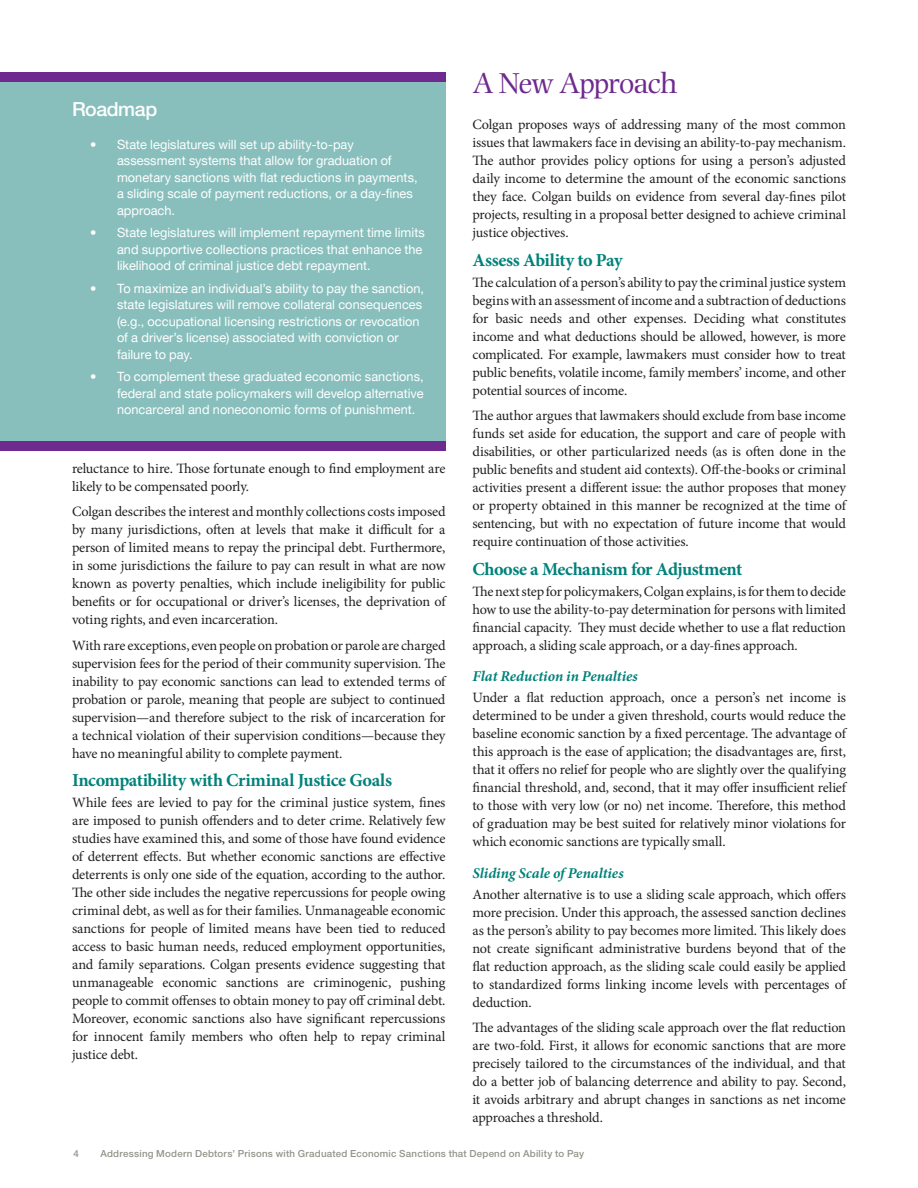
<style>
.page{position:relative;width:918px;height:1188px;background:#fff}
.page>*{position:absolute;margin:0;border:0;box-sizing:border-box;transform-origin:0 0}
.t1{font:30px "Photina MT Std";letter-spacing:-.035em;color:#6e2a8e}
.t2{font:500 19.5px "Helvetica Neue LT Std";letter-spacing:-.02em;color:#fff}
.t3{font:700 18.3px "Minion Pro";letter-spacing:-.02em;color:#00827a}
.t4{font:italic 700 15px "Minion Pro";color:#00827a}
.t5{font:14.25px/18px "Minion Pro";letter-spacing:-.015em;color:#231f20;text-align:justify}
.t6{font:12.75px/16.5px "Helvetica Neue LT Pro";letter-spacing:.005em;color:#fff}
.t7{font:500 9.75px "Helvetica Neue LT Std";letter-spacing:.02em;color:#94948a}
</style>
<div class="page">
<div style="left:0;top:81px;width:445px;height:360px;background:#88bfbd"></div>
<div style="left:0;top:441px;width:445px;height:9px;background:#6e2a8e"></div>
<div style="left:0;top:72px;width:445px;height:9px;background:#6e2a8e"></div>
<h2 class="t2" style="left:72px;top:97px;width:87px">Roadmap</h2>
<p class="t6" style="left:117px;top:136px;width:302px;text-indent:-27px">• State legislatures will set up ability-to-pay assessment systems that allow for graduation of monetary sanctions with flat reductions in payments, a sliding scale of payment reductions, or a day-fines approach.</p>
<p class="t6" style="left:117px;top:224px;width:309px;text-indent:-27px">• State legislatures will implement repayment time limits and supportive collections practices that enhance the likelihood of criminal justice debt repayment.</p>
<p class="t6" style="left:117px;top:280px;width:309px;text-indent:-27px">• To maximize an individual’s ability to pay the sanction, state legislatures will remove collateral consequences (e.g., occupational licensing restrictions or revocation of a driver’s license) associated with conviction or failure to pay.</p>
<p class="t6" style="left:117px;top:368px;width:308px;text-align:justify;text-indent:-27px">• To complement these graduated economic sanctions, federal and state policymakers will develop alternative noncarceral and noneconomic forms of punishment.</p>
<p class="t5" style="left:72px;top:459px;width:375px">reluctance to hire. Those fortunate enough to find employment are likely to be compensated poorly.</p>
<p class="t5" style="left:72px;top:503px;width:375px">Colgan describes the interest and monthly collections costs imposed by many jurisdictions, often at levels that make it difficult for a person of limited means to repay the principal debt. Furthermore, in some jurisdictions the failure to pay can result in what are now known as poverty penalties, which include ineligibility for public benefits or for occupational or driver’s licenses, the deprivation of voting rights, and even incarceration.</p>
<p class="t5" style="left:72px;top:636px;width:375px">With rare exceptions, even people on probation or parole are charged supervision fees for the period of their community supervision. The inability to pay economic sanctions can lead to extended terms of probation or parole, meaning that people are subject to continued supervision—and therefore subject to the risk of incarceration for a technical violation of their supervision conditions—because they have no meaningful ability to complete payment.</p>
<p class="t3" style="left:72px;top:768px;width:322px">Incompatibility with Criminal Justice Goals</p>
<p class="t5" style="left:72px;top:794px;width:375px">While fees are levied to pay for the criminal justice system, fines are imposed to punish offenders and to deter crime. Relatively few studies have examined this, and some of those have found evidence of deterrent effects. But whether economic sanctions are effective deterrents is only one side of the equation, according to the author.<br>The other side includes the negative repercussions for people owing criminal debt, as well as for their families. Unmanageable economic sanctions for people of limited means have been tied to reduced access to basic human needs, reduced employment opportunities, and family separations. Colgan presents evidence suggesting that unmanageable economic sanctions are criminogenic, pushing people to commit offenses to obtain money to pay off criminal debt.<br>Moreover, economic sanctions also have significant repercussions for innocent family members who often help to repay criminal justice debt.</p>
<h1 class="t1" style="left:472px;top:66px;width:207px">A New Approach</h1>
<p class="t5" style="left:472px;top:116px;width:375px">Colgan proposes ways of addressing many of the most common issues that lawmakers face in devising an ability-to-pay mechanism.<br>The author provides policy options for using a person’s adjusted daily income to determine the amount of the economic sanctions they face. Colgan builds on evidence from several day-fines pilot projects, resulting in a proposal better designed to achieve criminal justice objectives.</p>
<p class="t3" style="left:472px;top:247px;width:152px">Assess Ability to Pay</p>
<p class="t5" style="left:472px;top:273px;width:375px">The calculation of a person’s ability to pay the criminal justice system begins with an assessment of income and a subtraction of deductions for basic needs and other expenses. Deciding what constitutes income and what deductions should be allowed, however, is more complicated. For example, lawmakers must consider how to treat public benefits, volatile income, family members’ income, and other potential sources of income.</p>
<p class="t5" style="left:472px;top:407px;width:375px">The author argues that lawmakers should exclude from base income funds set aside for education, the support and care of people with disabilities, or other particularized needs (as is often done in the public benefits and student aid contexts). Off-the-books or criminal activities present a different issue: the author proposes that money or property obtained in this manner be recognized at the time of sentencing, but with no expectation of future income that would require continuation of those activities.</p>
<p class="t3" style="left:472px;top:556px;width:271px">Choose a Mechanism for Adjustment</p>
<p class="t5" style="left:472px;top:582px;width:375px">The next step for policymakers, Colgan explains, is for them to decide how to use the ability-to-pay determination for persons with limited financial capacity. They must decide whether to use a flat reduction approach, a sliding scale approach, or a day-fines approach.</p>
<p class="t4" style="left:472px;top:666px;width:167px">Flat Reduction in Penalties</p>
<p class="t5" style="left:472px;top:689px;width:375px">Under a flat reduction approach, once a person’s net income is determined to be under a given threshold, courts would reduce the baseline economic sanction by a fixed percentage. The advantage of this approach is the ease of application; the disadvantages are, first, that it offers no relief for people who are slightly over the qualifying financial threshold, and, second, that it may offer insufficient relief to those with very low (or no) net income. Therefore, this method of graduation may be best suited for relatively minor violations for which economic sanctions are typically small.</p>
<p class="t4" style="left:472px;top:862px;width:153px">Sliding Scale of Penalties</p>
<p class="t5" style="left:472px;top:885px;width:375px">Another alternative is to use a sliding scale approach, which offers more precision. Under this approach, the assessed sanction declines as the person’s ability to pay becomes more limited. This likely does not create significant administrative burdens beyond that of the flat reduction approach, as the sliding scale could easily be applied to standardized forms linking income levels with percentages of deduction.</p>
<p class="t5" style="left:472px;top:1019px;width:375px">The advantages of the sliding scale approach over the flat reduction are two-fold. First, it allows for economic sanctions that are more precisely tailored to the circumstances of the individual, and that do a better job of balancing deterrence and ability to pay. Second, it avoids arbitrary and abrupt changes in sanctions as net income approaches a threshold.</p>
<p class="t7" style="left:74px;top:1147px;width:7px">4</p>
<p class="t7" style="left:100px;top:1147px;width:485px">Addressing Modern Debtors’ Prisons with Graduated Economic Sanctions that Depend on Ability to Pay</p>
</div>
